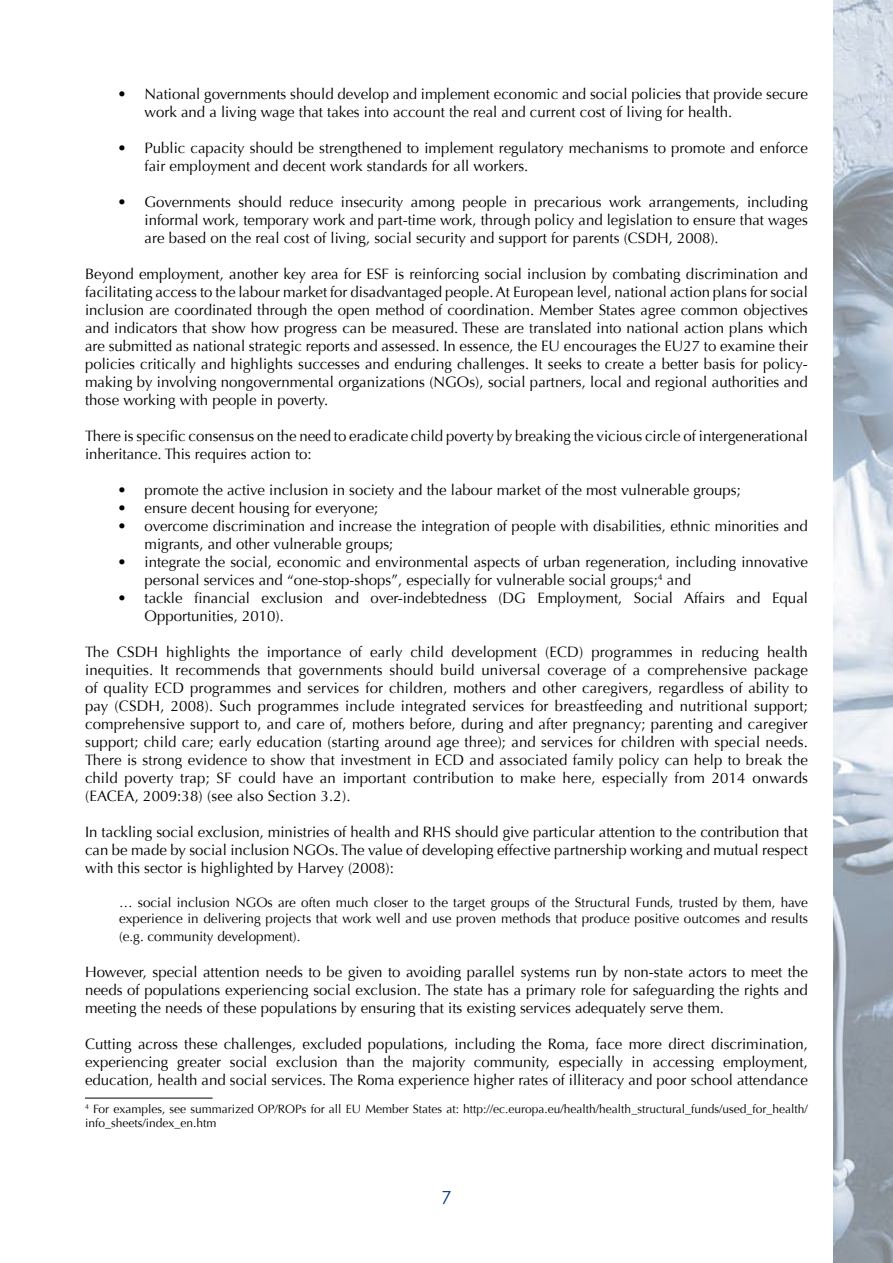
<style>
.page{position:relative;width:893px;height:1263px;background:#fff}
.page>*{position:absolute;margin:0;border:0;box-sizing:border-box;transform-origin:0 0}
.t1{font:18px "Century Gothic";color:#003882}
.t2{font:15px/18px "Optima";color:#000}
.t3{font:13.5px/16.2px "Optima";color:#000}
.t4{font:12px/14.4px "Optima";color:#000}
</style>
<div class="page">
<img style="left:833px;top:0;width:60px;height:1263px">
<hr style="left:85px;top:1098px;width:128px;height:1px;background:#000">
<p class="t2" style="left:145px;top:85px;width:665px;text-indent:-27px">• National governments should develop and implement economic and social policies that provide secure work and a living wage that takes into account the real and current cost of living for health.</p>
<p class="t2" style="left:145px;top:139px;width:665px;text-indent:-27px">• Public capacity should be strengthened to implement regulatory mechanisms to promote and enforce fair employment and decent work standards for all workers.</p>
<p class="t2" style="left:145px;top:193px;width:665px;text-align:justify;text-indent:-27px">• Governments should reduce insecurity among people in precarious work arrangements, including informal work, temporary work and part-time work, through policy and legislation to ensure that wages are based on the real cost of living, social security and support for parents (CSDH, 2008).</p>
<p class="t2" style="left:85px;top:265px;width:724px;text-align:justify">Beyond employment, another key area for ESF is reinforcing social inclusion by combating discrimination and facilitating access to the labour market for disadvantaged people. At European level, national action plans for social inclusion are coordinated through the open method of coordination. Member States agree common objectives and indicators that show how progress can be measured. These are translated into national action plans which are submitted as national strategic reports and assessed. In essence, the EU encourages the EU27 to examine their policies critically and highlights successes and enduring challenges. It seeks to create a better basis for policy&shy;making by involving nongovernmental organizations (NGOs), social partners, local and regional authorities and those working with people in poverty.</p>
<p class="t2" style="left:85px;top:427px;width:724px">There is specific consensus on the need to eradicate child poverty by breaking the vicious circle of intergenerational inheritance. This requires action to:</p>
<p class="t2" style="left:118px;top:481px;width:625px">• promote the active inclusion in society and the labour market of the most vulnerable groups;</p>
<p class="t2" style="left:118px;top:499px;width:262px">• ensure decent housing for everyone;</p>
<p class="t2" style="left:145px;top:517px;width:665px;text-indent:-27px">• overcome discrimination and increase the integration of people with disabilities, ethnic minorities and migrants, and other vulnerable groups;</p>
<p class="t2" style="left:145px;top:553px;width:665px;text-indent:-27px">• integrate the social, economic and environmental aspects of urban regeneration, including innovative personal services and “one-stop-shops”, especially for vulnerable social groups;<sup>4</sup> and</p>
<p class="t2" style="left:145px;top:589px;width:665px;text-indent:-27px">• tackle financial exclusion and over-indebtedness (DG Employment, Social Affairs and Equal<br>Opportunities, 2010).</p>
<p class="t2" style="left:85px;top:643px;width:724px;text-align:justify">The CSDH highlights the importance of early child development (ECD) programmes in reducing health inequities. It recommends that governments should build universal coverage of a comprehensive package of quality ECD programmes and services for children, mothers and other caregivers, regardless of ability to pay (CSDH, 2008). Such programmes include integrated services for breastfeeding and nutritional support; comprehensive support to, and care of, mothers before, during and after pregnancy; parenting and caregiver support; child care; early education (starting around age three); and services for children with special needs.<br>There is strong evidence to show that investment in ECD and associated family policy can help to break the child poverty trap; SF could have an important contribution to make here, especially from 2014 onwards (EACEA, 2009:38) (see also Section 3.2).</p>
<p class="t2" style="left:85px;top:823px;width:724px;text-align:justify">In tackling social exclusion, ministries of health and RHS should give particular attention to the contribution that can be made by social inclusion NGOs. The value of developing effective partnership working and mutual respect with this sector is highlighted by Harvey (2008):</p>
<p class="t3" style="left:119px;top:895px;width:690px">… social inclusion NGOs are often much closer to the target groups of the Structural Funds, trusted by them, have experience in delivering projects that work well and use proven methods that produce positive outcomes and results</p>
<p class="t3" style="left:119px;top:929px;width:183px">(e.g. community development).</p>
<p class="t2" style="left:85px;top:963px;width:724px;text-align:justify">However, special attention needs to be given to avoiding parallel systems run by non-state actors to meet the needs of populations experiencing social exclusion. The state has a primary role for safeguarding the rights and meeting the needs of these populations by ensuring that its existing services adequately serve them.</p>
<p class="t2" style="left:85px;top:1035px;width:724px;text-align:justify">Cutting across these challenges, excluded populations, including the Roma, face more direct discrimination, experiencing greater social exclusion than the majority community, especially in accessing employment, education, health and social services. The Roma experience higher rates of illiteracy and poor school attendance</p>
<p class="t4" style="left:85px;top:1101px;width:724px"><sup>4</sup> For examples, see summarized OP/ROPs for all EU Member States at: http://ec.europa.eu/health/health_structural_funds/used_for_health/ info_sheets/index_en.htm</p>
<p class="t1" style="left:441px;top:1186px;width:11px">7</p>
</div>
